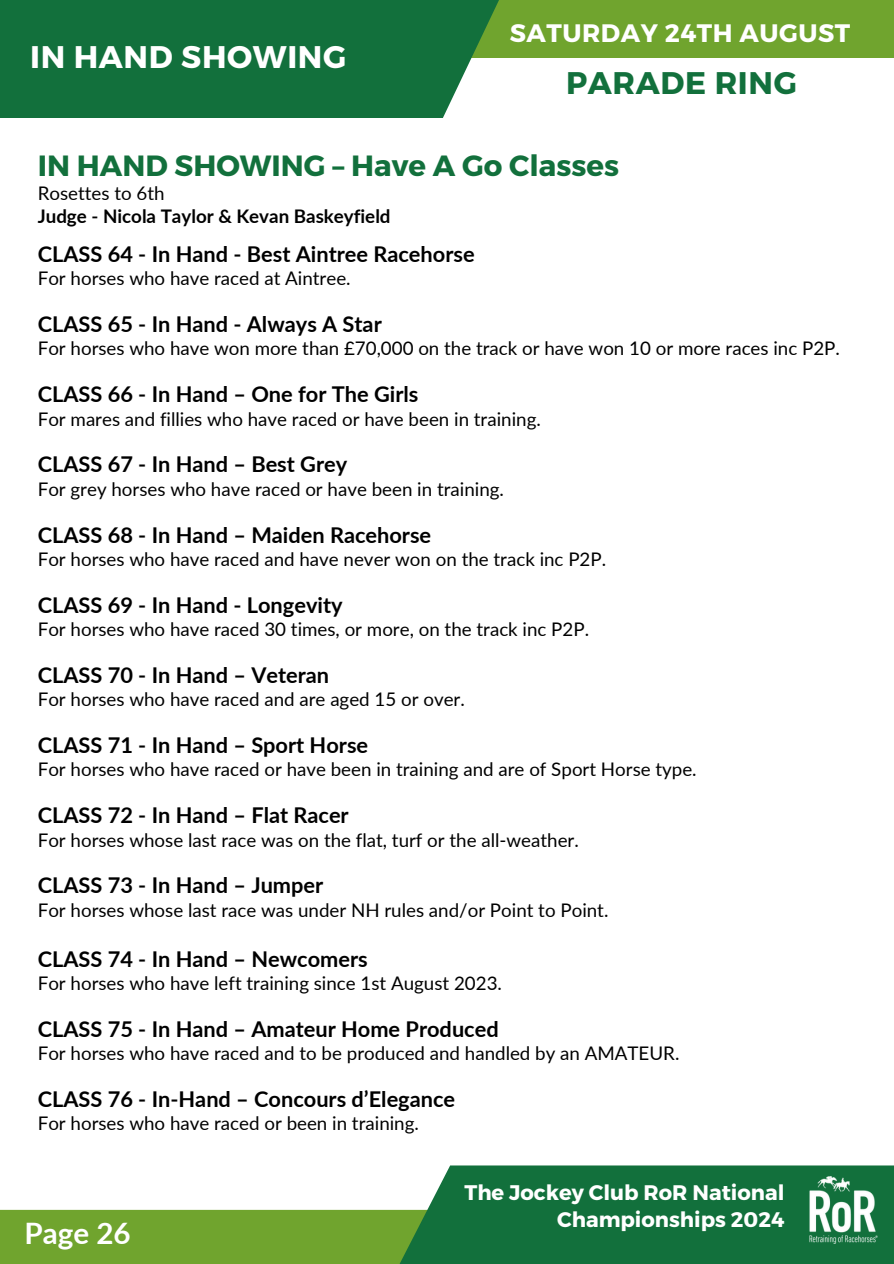
<style>
.page{position:relative;width:894px;height:1264px;background:#fff}
.page>*{position:absolute;margin:0;border:0;box-sizing:border-box;transform-origin:0 0}
.t1{font:700 31.2px "Montserrat";letter-spacing:.02em;color:#fff}
.t2{font:700 31.2px "Montserrat";letter-spacing:.02em;color:#12703c}
.t3{font:700 29.55px "Lato";color:#fff}
.t4{font:700 29.25px "Montserrat";color:#12703c}
.t5{font:700 25.2px "Montserrat";letter-spacing:.02em;color:#fff}
.t6{font:700 21.75px "Lato";color:#000}
.t7{font:700 21px/27.3px "Montserrat";color:#fff;text-align:right}
.t8{font:18.75px "Lato";color:#000}
.t9{font:700 18.75px "Lato";color:#000}
</style>
<div class="page">
<div style="left:0;top:1209px;width:848px;height:54px;background:#70a42e"></div>
<div style="left:383px;top:1165px;width:510px;height:98px;background:#12703c"></div>
<div style="left:356px;top:0;width:537px;height:57px;background:#70a42e"></div>
<svg style="left:0;top:0;width:509px;height:118px;background:#207845"></svg>
<img style="left:793px;top:1165px;width:100px;height:79px">
<p class="t1" style="left:30px;top:37px;width:317px">IN HAND SHOWING</p>
<p class="t5" style="left:509px;top:17px;width:342px">SATURDAY 24TH AUGUST</p>
<h4 class="t2" style="left:566px;top:63px;width:232px">PARADE RING</h4>
<h3 class="t4" style="left:38px;top:146px;width:582px">IN HAND SHOWING – Have A Go Classes</h3>
<h1 class="t8" style="left:38px;top:182px;width:128px">Rosettes to 6th</h1>
<p class="t9" style="left:38px;top:204px;width:354px">Judge - Nicola Taylor &amp; Kevan Baskeyfield</p>
<p class="t6" style="left:38px;top:240px;width:438px">CLASS 64 - In Hand - Best Aintree Racehorse</p>
<p class="t8" style="left:38px;top:267px;width:314px">For horses who have raced at Aintree.</p>
<p class="t6" style="left:38px;top:310px;width:345px">CLASS 65 - In Hand - Always A Star</p>
<h5 class="t8" style="left:38px;top:337px;width:803px">For horses who have won more than £70,000 on the track or have won 10 or more races inc P2P.</h5>
<p class="t6" style="left:38px;top:381px;width:382px">CLASS 66 - In Hand – One for The Girls</p>
<p class="t8" style="left:38px;top:407px;width:504px">For mares and fillies who have raced or have been in training.</p>
<p class="t6" style="left:38px;top:451px;width:311px">CLASS 67 - In Hand – Best Grey</p>
<p class="t8" style="left:38px;top:477px;width:467px">For grey horses who have raced or have been in training.</p>
<p class="t6" style="left:38px;top:521px;width:395px">CLASS 68 - In Hand – Maiden Racehorse</p>
<p class="t8" style="left:38px;top:547px;width:569px">For horses who have raced and have never won on the track inc P2P.</p>
<p class="t6" style="left:38px;top:591px;width:306px">CLASS 69 - In Hand - Longevity</p>
<p class="t8" style="left:38px;top:617px;width:552px">For horses who have raced 30 times, or more, on the track inc P2P.</p>
<p class="t6" style="left:38px;top:661px;width:293px">CLASS 70 - In Hand – Veteran</p>
<p class="t8" style="left:38px;top:687px;width:428px">For horses who have raced and are aged 15 or over.</p>
<p class="t6" style="left:38px;top:731px;width:332px">CLASS 71 - In Hand – Sport Horse</p>
<p class="t8" style="left:38px;top:758px;width:660px">For horses who have raced or have been in training and are of Sport Horse type.</p>
<p class="t6" style="left:38px;top:801px;width:312px">CLASS 72 - In Hand – Flat Racer</p>
<p class="t8" style="left:38px;top:828px;width:542px">For horses whose last race was on the flat, turf or the all-weather.</p>
<p class="t6" style="left:38px;top:871px;width:287px">CLASS 73 - In Hand – Jumper</p>
<p class="t8" style="left:38px;top:898px;width:572px">For horses whose last race was under NH rules and/or Point to Point.</p>
<p class="t6" style="left:38px;top:945px;width:331px">CLASS 74 - In Hand – Newcomers</p>
<p class="t8" style="left:38px;top:971px;width:465px">For horses who have left training since 1st August 2023.</p>
<p class="t6" style="left:38px;top:1015px;width:462px">CLASS 75 - In Hand – Amateur Home Produced</p>
<p class="t8" style="left:38px;top:1041px;width:643px">For horses who have raced and to be produced and handled by an AMATEUR.</p>
<p class="t6" style="left:38px;top:1085px;width:419px">CLASS 76 - In-Hand – Concours d’Elegance</p>
<p class="t8" style="left:38px;top:1111px;width:382px">For horses who have raced or been in training.</p>
<h2 class="t3" style="left:25px;top:1214px;width:108px">Page 26</h2>
<p class="t7" style="left:464px;top:1177px;width:321px">The Jockey Club RoR National<br>Championships 2024</p>
</div>
